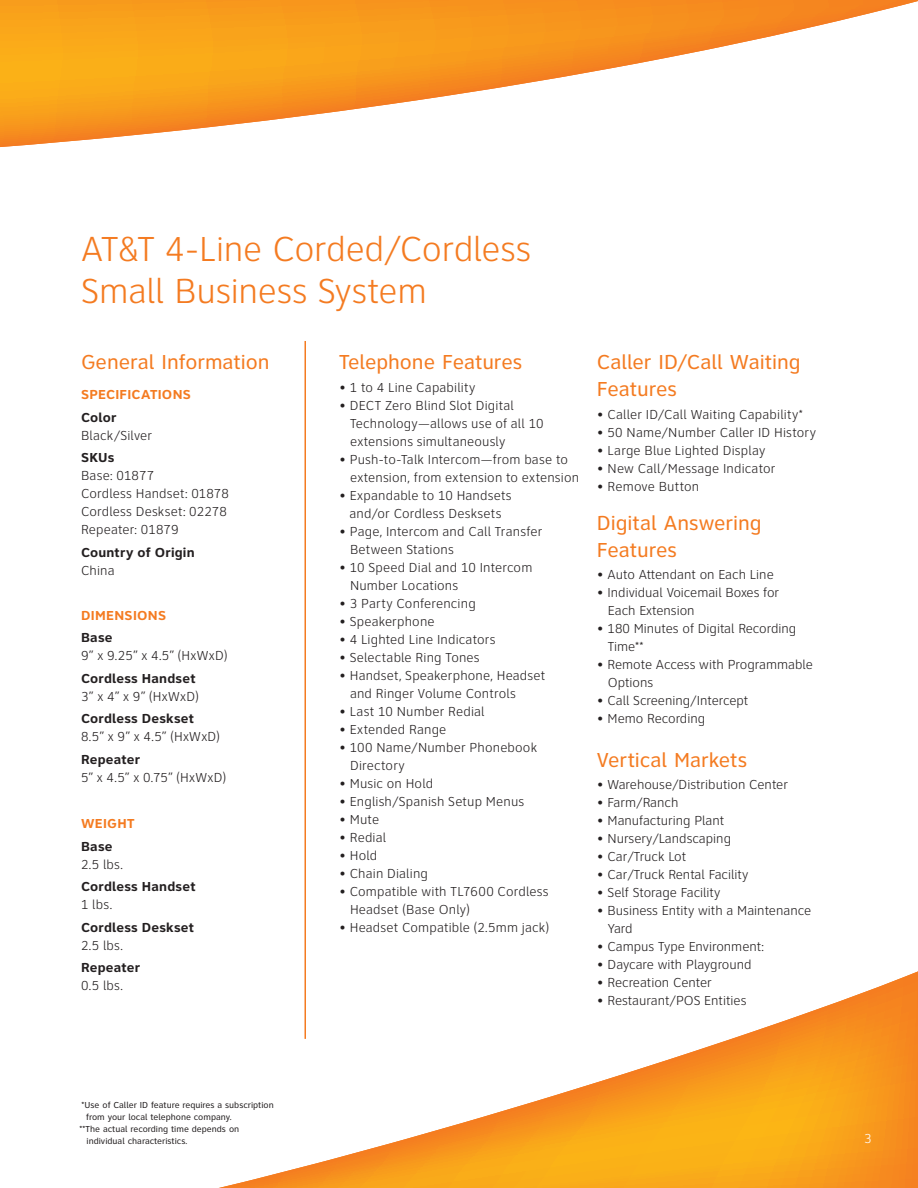
<style>
.page{position:relative;width:918px;height:1188px;background:#fff}
.page>*{position:absolute;margin:0;border:0;box-sizing:border-box;transform-origin:0 0}
.Product_Hd{font:300 36px/42px "Clearview ATT";letter-spacing:-.005em;color:#f47b21}
.Product_Hd-2{font:21px/27px "Clearview ATT";letter-spacing:-.005em;color:#f47b21}
.Product_Hd-3{font:300 13.5px/18px "Clearview ATT";letter-spacing:.01em;color:#231f20}
.Product_Hd-4{font:700 13.5px/18px "Clearview ATT";letter-spacing:.015em;color:#231f20}
.Product_Hd-5{font:700 13.5px "Clearview ATT";letter-spacing:.02em;color:#f47b21}
.t1{font:300 13.5px "Clearview ATT";color:#fff}
.t2{font:9px/12px "Clearview ATT";color:#231f20}
.s1{font-weight:300}
</style>
<div class="page">
<svg style="left:219px;top:971px;width:699px;height:217px"></svg>
<svg style="left:0;top:0;width:918px;height:147px"></svg>
<hr style="left:304px;top:341px;width:2px;height:698px;background:#f47b21">
<p class="Product_Hd" style="left:81px;top:228px;width:452px">AT&amp;T 4-Line Corded/Cordless<br>Small Business System</p>
<p class="Product_Hd-2" style="left:81px;top:349px;width:190px">General Information</p>
<p class="Product_Hd-5" style="left:81px;top:387px;width:111px">SPECIFICATIONS</p>
<p class="Product_Hd-4" style="left:81px;top:408px;width:37px">Color</p>
<p class="Product_Hd-3" style="left:81px;top:426px;width:73px">Black/Silver</p>
<p class="Product_Hd-4" style="left:81px;top:449px;width:35px">SKUs</p>
<p class="Product_Hd-3" style="left:81px;top:467px;width:75px">Base: 01877</p>
<p class="Product_Hd-3" style="left:81px;top:485px;width:150px">Cordless Handset: 01878<br>Cordless Deskset: 02278</p>
<p class="Product_Hd-3" style="left:81px;top:521px;width:99px">Repeater: 01879</p>
<p class="Product_Hd-4" style="left:81px;top:543px;width:115px">Country of Origin<br><span class="s1">China</span></p>
<p class="Product_Hd-5" style="left:81px;top:607px;width:87px">DIMENSIONS</p>
<p class="Product_Hd-4" style="left:81px;top:629px;width:33px">Base</p>
<p class="Product_Hd-3" style="left:81px;top:647px;width:148px">9” x 9.25” x 4.5” (HxWxD)</p>
<p class="Product_Hd-4" style="left:81px;top:669px;width:116px">Cordless Handset</p>
<p class="Product_Hd-3" style="left:81px;top:687px;width:119px">3” x 4” x 9” (HxWxD)</p>
<p class="Product_Hd-4" style="left:81px;top:710px;width:115px">Cordless Deskset</p>
<p class="Product_Hd-3" style="left:81px;top:728px;width:141px">8.5” x 9” x 4.5” (HxWxD)</p>
<p class="Product_Hd-4" style="left:81px;top:750px;width:61px">Repeater</p>
<p class="Product_Hd-3" style="left:81px;top:768px;width:147px">5” x 4.5” x 0.75” (HxWxD)</p>
<p class="Product_Hd-5" style="left:81px;top:816px;width:55px">WEIGHT</p>
<p class="Product_Hd-4" style="left:81px;top:837px;width:33px">Base</p>
<p class="Product_Hd-3" style="left:81px;top:855px;width:43px">2.5 lbs.</p>
<p class="Product_Hd-4" style="left:81px;top:878px;width:116px">Cordless Handset</p>
<p class="Product_Hd-3" style="left:81px;top:896px;width:33px">1 lbs.</p>
<p class="Product_Hd-4" style="left:81px;top:918px;width:115px">Cordless Deskset</p>
<p class="Product_Hd-3" style="left:81px;top:936px;width:43px">2.5 lbs.</p>
<p class="Product_Hd-4" style="left:81px;top:959px;width:61px">Repeater</p>
<p class="Product_Hd-3" style="left:81px;top:977px;width:43px">0.5 lbs.</p>
<p class="Product_Hd-2" style="left:339px;top:349px;width:185px">Telephone Features</p>
<p class="Product_Hd-3" style="left:339px;top:378px;width:138px">• 1 to 4 Line Capability</p>
<p class="Product_Hd-3" style="left:339px;top:396px;width:176px">• DECT Zero Blind Slot Digital</p>
<p class="Product_Hd-3" style="left:350px;top:414px;width:195px">Technology—allows use of all 10 extensions simultaneously</p>
<p class="Product_Hd-3" style="left:339px;top:450px;width:231px">• Push-to-Talk Intercom—from base to</p>
<p class="Product_Hd-3" style="left:350px;top:468px;width:231px">extension, from extension to extension</p>
<p class="Product_Hd-3" style="left:339px;top:486px;width:174px">• Expandable to 10 Handsets</p>
<p class="Product_Hd-3" style="left:350px;top:504px;width:153px">and/or Cordless Desksets</p>
<p class="Product_Hd-3" style="left:339px;top:522px;width:205px">• Page, Intercom and Call Transfer</p>
<p class="Product_Hd-3" style="left:350px;top:540px;width:105px">Between Stations</p>
<p class="Product_Hd-3" style="left:339px;top:558px;width:195px">• 10 Speed Dial and 10 Intercom</p>
<p class="Product_Hd-3" style="left:350px;top:576px;width:110px">Number Locations</p>
<p class="Product_Hd-3" style="left:339px;top:594px;width:138px">• 3 Party Conferencing</p>
<p class="Product_Hd-3" style="left:339px;top:612px;width:97px">• Speakerphone</p>
<p class="Product_Hd-3" style="left:339px;top:630px;width:158px">• 4 Lighted Line Indicators</p>
<p class="Product_Hd-3" style="left:339px;top:648px;width:142px">• Selectable Ring Tones</p>
<p class="Product_Hd-3" style="left:339px;top:666px;width:208px">• Handset, Speakerphone, Headset</p>
<p class="Product_Hd-3" style="left:350px;top:684px;width:168px">and Ringer Volume Controls</p>
<p class="Product_Hd-3" style="left:339px;top:702px;width:147px">• Last 10 Number Redial</p>
<p class="Product_Hd-3" style="left:339px;top:720px;width:109px">• Extended Range</p>
<p class="Product_Hd-3" style="left:339px;top:738px;width:200px">• 100 Name/Number Phonebook</p>
<p class="Product_Hd-3" style="left:350px;top:756px;width:56px">Directory</p>
<p class="Product_Hd-3" style="left:339px;top:774px;width:96px">• Music on Hold</p>
<p class="Product_Hd-3" style="left:339px;top:792px;width:187px">• English/Spanish Setup Menus</p>
<p class="Product_Hd-3" style="left:339px;top:810px;width:42px">• Mute</p>
<p class="Product_Hd-3" style="left:339px;top:828px;width:49px">• Redial</p>
<p class="Product_Hd-3" style="left:339px;top:846px;width:40px">• Hold</p>
<p class="Product_Hd-3" style="left:339px;top:864px;width:90px">• Chain Dialing</p>
<p class="Product_Hd-3" style="left:339px;top:882px;width:211px">• Compatible with TL7600 Cordless</p>
<p class="Product_Hd-3" style="left:350px;top:900px;width:121px">Headset (Base Only)</p>
<p class="Product_Hd-3" style="left:339px;top:918px;width:212px">• Headset Compatible (2.5mm jack)</p>
<p class="Product_Hd-2" style="left:597px;top:349px;width:205px">Caller ID/Call Waiting<br>Features</p>
<p class="Product_Hd-3" style="left:597px;top:405px;width:208px">• Caller ID/Call Waiting Capability*</p>
<p class="Product_Hd-3" style="left:597px;top:423px;width:221px">• 50 Name/Number Caller ID History</p>
<p class="Product_Hd-3" style="left:597px;top:441px;width:170px">• Large Blue Lighted Display</p>
<p class="Product_Hd-3" style="left:597px;top:459px;width:180px">• New Call/Message Indicator</p>
<p class="Product_Hd-3" style="left:597px;top:477px;width:104px">• Remove Button</p>
<p class="Product_Hd-2" style="left:597px;top:509px;width:166px">Digital Answering<br>Features</p>
<p class="Product_Hd-3" style="left:597px;top:566px;width:178px">• Auto Attendant on Each Line</p>
<p class="Product_Hd-3" style="left:597px;top:584px;width:184px">• Individual Voicemail Boxes for</p>
<p class="Product_Hd-3" style="left:608px;top:602px;width:88px">Each Extension</p>
<p class="Product_Hd-3" style="left:597px;top:620px;width:201px">• 180 Minutes of Digital Recording</p>
<p class="Product_Hd-3" style="left:608px;top:638px;width:37px">Time**</p>
<p class="Product_Hd-3" style="left:597px;top:656px;width:218px">• Remote Access with Programmable</p>
<p class="Product_Hd-3" style="left:608px;top:674px;width:47px">Options</p>
<p class="Product_Hd-3" style="left:597px;top:692px;width:153px">• Call Screening/Intercept</p>
<p class="Product_Hd-3" style="left:597px;top:710px;width:110px">• Memo Recording</p>
<p class="Product_Hd-2" style="left:597px;top:746px;width:152px">Vertical Markets</p>
<p class="Product_Hd-3" style="left:597px;top:776px;width:193px">• Warehouse/Distribution Center</p>
<p class="Product_Hd-3" style="left:597px;top:794px;width:83px">• Farm/Ranch</p>
<p class="Product_Hd-3" style="left:597px;top:812px;width:129px">• Manufacturing Plant</p>
<p class="Product_Hd-3" style="left:597px;top:830px;width:136px">• Nursery/Landscaping</p>
<p class="Product_Hd-3" style="left:597px;top:848px;width:91px">• Car/Truck Lot</p>
<p class="Product_Hd-3" style="left:597px;top:866px;width:153px">• Car/Truck Rental Facility</p>
<p class="Product_Hd-3" style="left:597px;top:884px;width:125px">• Self Storage Facility</p>
<p class="Product_Hd-3" style="left:597px;top:902px;width:216px">• Business Entity with a Maintenance</p>
<p class="Product_Hd-3" style="left:608px;top:920px;width:26px">Yard</p>
<p class="Product_Hd-3" style="left:597px;top:938px;width:169px">• Campus Type Environment:</p>
<p class="Product_Hd-3" style="left:597px;top:956px;width:156px">• Daycare with Playground</p>
<p class="Product_Hd-3" style="left:597px;top:974px;width:117px">• Recreation Center</p>
<p class="Product_Hd-3" style="left:597px;top:992px;width:151px">• Restaurant/POS Entities</p>
<p class="t2" style="left:86px;top:1099px;width:189px;text-indent:-5px">*Use of Caller ID feature requires a subscription from your local telephone company.</p>
<p class="t2" style="left:87px;top:1123px;width:154px;text-indent:-7px">**The actual recording time depends on individual characteristics.</p>
<p class="t1" style="left:864px;top:1131px;width:9px">3</p>
</div>
